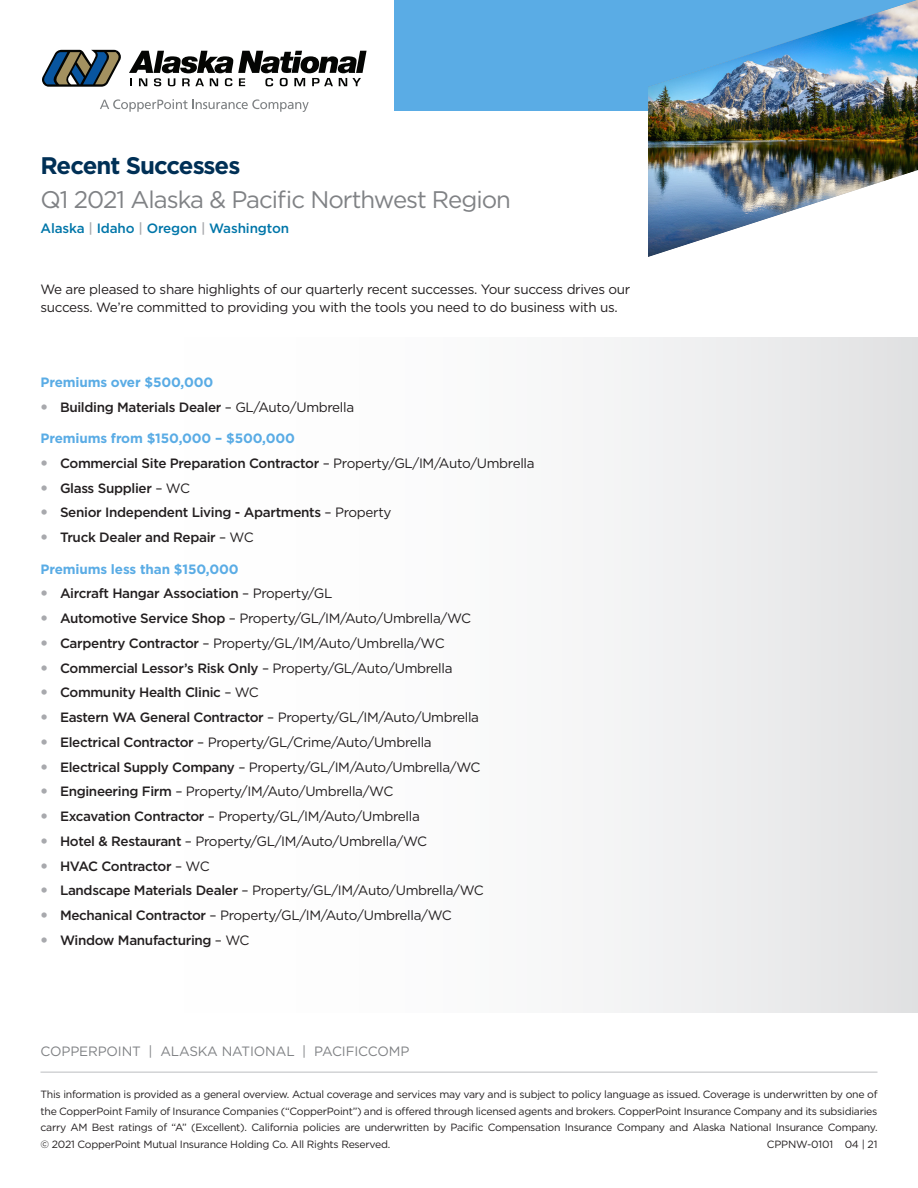
<style>
.page{position:relative;width:918px;height:1188px;background:#fff}
.page>*{position:absolute;margin:0;border:0;box-sizing:border-box;transform-origin:0 0}
.t1{font:24px "Gotham";letter-spacing:-.04em;color:#808285}
.t2{font:700 24px "Gotham";letter-spacing:-.04em;color:#003056}
.t3{font:13.5px/18px "Gotham";letter-spacing:-.025em;color:#231f20}
.t4{font:500 13.5px "Gotham";letter-spacing:-.025em;color:#231f20}
.t5{font:700 13.5px "Gotham";letter-spacing:-.01em;color:#5aace5}
.States{font:13.5px "Gotham";letter-spacing:-.01em;color:#808285}
.t6{font:500 13.5px "Gotham";letter-spacing:-.01em;color:#0076a9}
.States-2{font:10.5px/16.5px "Gotham";letter-spacing:-.025em;color:#231f20;text-align:justify}
.s1{color:#a8a9ad}
.s2{font-weight:400}
.s3{font-weight:500}
</style>
<div class="page">
<div style="left:40px;top:338px;width:878px;height:674px;background:linear-gradient(to right,#fff,#e7e7e8)"></div>
<div style="left:394px;top:0;width:524px;height:110px;background:#5aace5"></div>
<hr style="left:40px;top:1072px;width:838px;height:1px;background:#bcbdc0">
<div style="left:647px;top:0;width:271px;height:258px;background:#231f20;opacity:.16"></div>
<svg style="left:42px;top:50px;width:79px;height:37px"></svg>
<svg style="left:129px;top:51px;width:238px;height:36px"></svg>
<svg style="left:100px;top:99px;width:209px;height:13px"></svg>
<svg style="left:42px;top:404px;width:5px;height:5px"></svg>
<svg style="left:42px;top:460px;width:5px;height:5px"></svg>
<svg style="left:42px;top:485px;width:5px;height:5px"></svg>
<svg style="left:42px;top:510px;width:5px;height:5px"></svg>
<svg style="left:42px;top:534px;width:5px;height:6px"></svg>
<svg style="left:42px;top:591px;width:5px;height:5px"></svg>
<svg style="left:42px;top:615px;width:5px;height:6px"></svg>
<svg style="left:42px;top:640px;width:5px;height:5px"></svg>
<svg style="left:42px;top:665px;width:5px;height:5px"></svg>
<svg style="left:42px;top:690px;width:5px;height:5px"></svg>
<svg style="left:42px;top:714px;width:5px;height:6px"></svg>
<svg style="left:42px;top:739px;width:5px;height:5px"></svg>
<svg style="left:42px;top:764px;width:5px;height:5px"></svg>
<svg style="left:42px;top:789px;width:5px;height:5px"></svg>
<svg style="left:42px;top:813px;width:5px;height:6px"></svg>
<svg style="left:42px;top:838px;width:5px;height:5px"></svg>
<svg style="left:42px;top:863px;width:5px;height:5px"></svg>
<svg style="left:42px;top:888px;width:5px;height:5px"></svg>
<svg style="left:42px;top:912px;width:5px;height:6px"></svg>
<svg style="left:42px;top:937px;width:5px;height:5px"></svg>
<p class="t2" style="left:40px;top:150px;width:201px">Recent Successes</p>
<p class="t1" style="left:40px;top:184px;width:472px">Q1 2021 Alaska &amp; Pacific Northwest Region</p>
<p class="t6" style="left:40px;top:219px;width:250px">Alaska <span class="s1">|</span> Idaho <span class="s1">|</span> Oregon <span class="s1">|</span> Washington</p>
<p class="t3" style="left:40px;top:280px;width:591px">We are pleased to share highlights of our quarterly recent successes. Your success drives our success. We’re committed to providing you with the tools you need to do business with us.</p>
<p class="t5" style="left:40px;top:373px;width:174px">Premiums over $500,000</p>
<p class="t4" style="left:60px;top:398px;width:296px">Building Materials Dealer <span class="s2">– GL/Auto/Umbrella</span></p>
<p class="t5" style="left:40px;top:429px;width:256px">Premiums from $150,000 – $500,000</p>
<p class="t4" style="left:60px;top:454px;width:476px">Commercial Site Preparation Contractor <span class="s2">– Property/GL/IM/Auto/Umbrella</span></p>
<p class="t4" style="left:60px;top:479px;width:132px">Glass Supplier <span class="s2">– WC</span></p>
<p class="t4" style="left:60px;top:504px;width:333px">Senior Independent Living - Apartments <span class="s2">– Property</span></p>
<p class="t4" style="left:60px;top:528px;width:195px">Truck Dealer and Repair <span class="s2">– WC</span></p>
<p class="t5" style="left:40px;top:560px;width:200px">Premiums less than $150,000</p>
<p class="t4" style="left:60px;top:585px;width:274px">Aircraft Hangar Association <span class="s2">– Property/GL</span></p>
<p class="t3" style="left:60px;top:609px;width:413px"><span class="s3">Automotive Service Shop</span> – Property/GL/IM/Auto/Umbrella/WC</p>
<p class="t3" style="left:60px;top:634px;width:386px"><span class="s3">Carpentry Contractor</span> – Property/GL/IM/Auto/Umbrella/WC</p>
<p class="t4" style="left:60px;top:659px;width:394px">Commercial Lessor’s Risk Only <span class="s2">– Property/GL/Auto/Umbrella</span></p>
<p class="t4" style="left:60px;top:684px;width:200px">Community Health Clinic <span class="s2">– WC</span></p>
<p class="t3" style="left:60px;top:708px;width:421px"><span class="s3">Eastern WA General Contractor</span> – Property/GL/IM/Auto/Umbrella</p>
<p class="t3" style="left:60px;top:733px;width:373px"><span class="s3">Electrical Contractor</span> – Property/GL/Crime/Auto/Umbrella</p>
<p class="t3" style="left:60px;top:757px;width:422px"><span class="s3">Electrical Supply Company</span> – Property/GL/IM/Auto/Umbrella/WC</p>
<p class="t3" style="left:60px;top:782px;width:335px"><span class="s3">Engineering Firm</span> – Property/IM/Auto/Umbrella/WC</p>
<p class="t3" style="left:60px;top:807px;width:361px"><span class="s3">Excavation Contractor</span> – Property/GL/IM/Auto/Umbrella</p>
<p class="t3" style="left:60px;top:832px;width:369px"><span class="s3">Hotel &amp; Restaurant</span> – Property/GL/IM/Auto/Umbrella/WC</p>
<p class="t4" style="left:60px;top:857px;width:151px">HVAC Contractor <span class="s2">– WC</span></p>
<p class="t3" style="left:60px;top:881px;width:425px"><span class="s3">Landscape Materials Dealer</span> – Property/GL/IM/Auto/Umbrella/WC</p>
<p class="t3" style="left:60px;top:906px;width:393px"><span class="s3">Mechanical Contractor</span> – Property/GL/IM/Auto/Umbrella/WC</p>
<p class="t4" style="left:60px;top:931px;width:191px">Window Manufacturing <span class="s2">– WC</span></p>
<p class="States" style="left:40px;top:1043px;width:370px">COPPERPOINT | ALASKA NATIONAL | PACIFICCOMP</p>
<p class="States-2" style="left:40px;top:1086px;width:839px">This information is provided as a general overview. Actual coverage and services may vary and is subject to policy language as issued. Coverage is underwritten by one of the CopperPoint Family of Insurance Companies (“CopperPoint”) and is offered through licensed agents and brokers. CopperPoint Insurance Company and its subsidiaries carry AM Best ratings of “A” (Excellent). California policies are underwritten by Pacific Compensation Insurance Company and Alaska National Insurance Company. © 2021 CopperPoint Mutual Insurance Holding Co. All Rights Reserved.</p>
<p class="States-2" style="left:767px;top:1135px;width:112px">CPPNW-0101 04 | 21</p>
</div>
